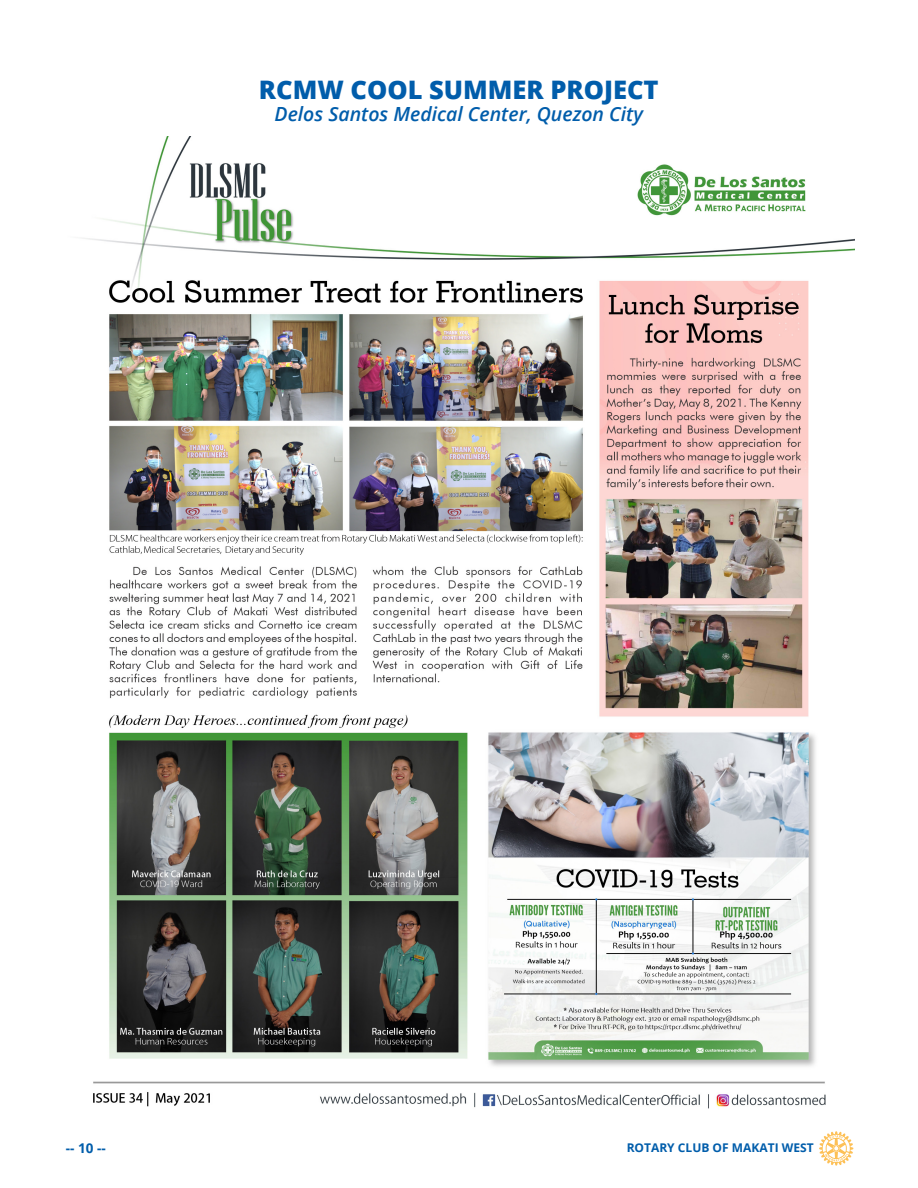
<style>
.page{position:relative;width:918px;height:1188px;background:#fff}
.page>*{position:absolute;margin:0;border:0;box-sizing:border-box;transform-origin:0 0}
.t1{font:800 25.5px "Open Sans";color:#015dab}
.t2{font:italic 600 19.5px "Open Sans";color:#015dab}
.t3{font:700 13.5px "Open Sans";color:#015dab}
.t4{font:700 12px "Open Sans";color:#015dab}
</style>
<div class="page">
<svg style="left:819px;top:1131px;width:34px;height:35px"></svg>
<img style="left:83px;top:137px;width:771px;height:972px">
<p class="t1" style="left:259px;top:70px;width:401px">RCMW COOL SUMMER PROJECT</p>
<p class="t2" style="left:275px;top:101px;width:370px">Delos Santos Medical Center, Quezon City</p>
<p class="t3" style="left:66px;top:1139px;width:41px">-- 10 --</p>
<p class="t4" style="left:627px;top:1140px;width:188px">ROTARY CLUB OF MAKATI WEST</p>
</div>
